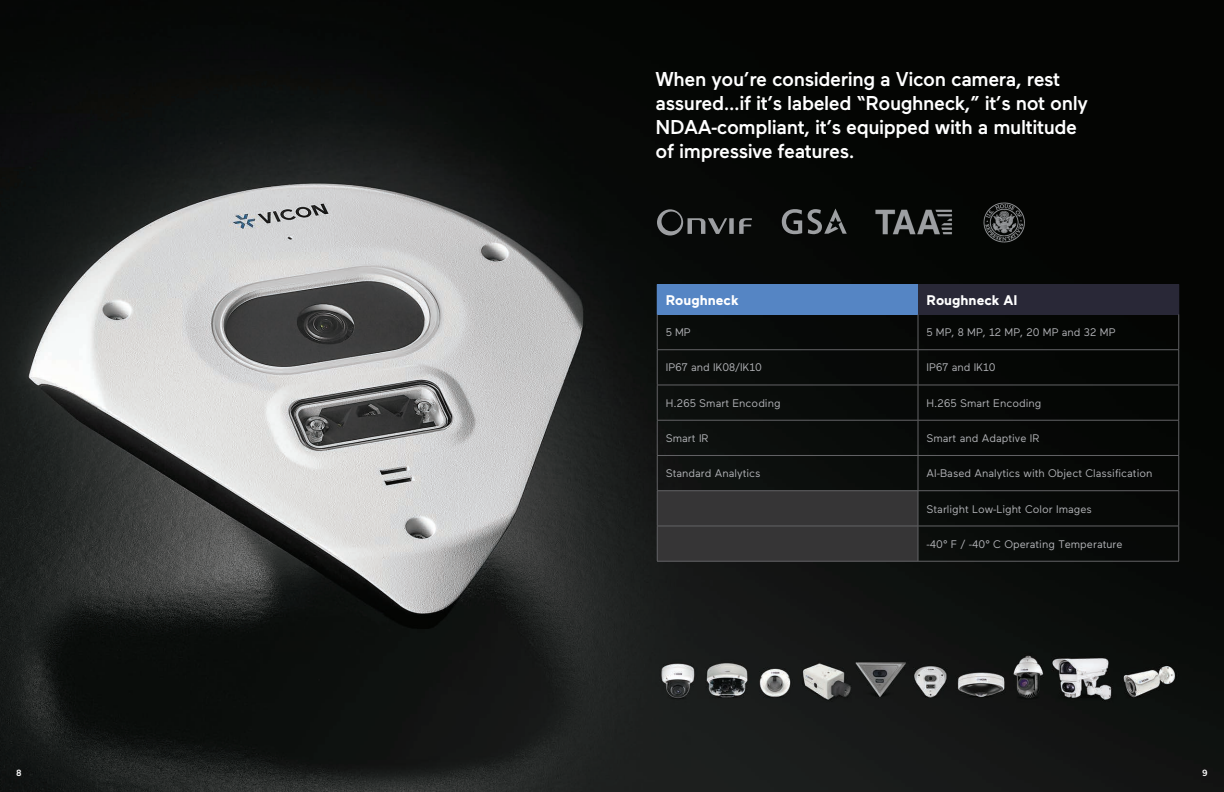
<style>
.page{position:relative;width:1224px;height:792px;background:#fff}
.page>*{position:absolute;margin:0;border:0;box-sizing:border-box;transform-origin:0 0}
.t1{font:500 20px/24px "Maax";letter-spacing:-.02em;color:#fff}
.t2{font:700 14px "Maax";color:#fff}
.t3{font:11px "Maax";color:#b2b3b7}
.t4{font:500 9px "Maax";color:#fff}
</style>
<div class="page">
<img style="left:0;top:0;width:1224px;height:792px">
<div style="left:657px;top:284px;width:261px;height:30px;background:#5585c4"></div>
<div style="left:918px;top:284px;width:261px;height:30px;background:#292837"></div>
<div style="left:658px;top:491px;width:260px;height:70px;background:#363536"></div>
<hr style="left:657px;top:314px;width:1px;height:35px;background:#636366">
<hr style="left:918px;top:314px;width:1px;height:35px;background:#636366">
<hr style="left:1178px;top:314px;width:1px;height:35px;background:#636366">
<hr style="left:657px;top:349px;width:261px;height:1px;background:#636366">
<hr style="left:657px;top:350px;width:1px;height:35px;background:#636366">
<hr style="left:918px;top:349px;width:261px;height:1px;background:#636366">
<hr style="left:918px;top:350px;width:1px;height:35px;background:#636366">
<hr style="left:1178px;top:350px;width:1px;height:35px;background:#636366">
<hr style="left:657px;top:385px;width:261px;height:1px;background:#636366">
<hr style="left:657px;top:385px;width:1px;height:35px;background:#636366">
<hr style="left:918px;top:385px;width:261px;height:1px;background:#636366">
<hr style="left:918px;top:385px;width:1px;height:35px;background:#636366">
<hr style="left:1178px;top:385px;width:1px;height:35px;background:#636366">
<hr style="left:657px;top:420px;width:261px;height:1px;background:#636366">
<hr style="left:657px;top:420px;width:1px;height:35px;background:#636366">
<hr style="left:918px;top:420px;width:261px;height:1px;background:#636366">
<hr style="left:918px;top:420px;width:1px;height:35px;background:#636366">
<hr style="left:1178px;top:420px;width:1px;height:35px;background:#636366">
<hr style="left:657px;top:455px;width:261px;height:1px;background:#636366">
<hr style="left:657px;top:456px;width:1px;height:34px;background:#636366">
<hr style="left:918px;top:455px;width:261px;height:1px;background:#636366">
<hr style="left:918px;top:456px;width:1px;height:34px;background:#636366">
<hr style="left:1178px;top:456px;width:1px;height:34px;background:#636366">
<hr style="left:657px;top:490px;width:261px;height:1px;background:#636366">
<hr style="left:657px;top:491px;width:1px;height:35px;background:#636366">
<hr style="left:918px;top:490px;width:261px;height:1px;background:#636366">
<hr style="left:918px;top:491px;width:1px;height:35px;background:#636366">
<hr style="left:1178px;top:491px;width:1px;height:35px;background:#636366">
<hr style="left:657px;top:526px;width:261px;height:1px;background:#636366">
<hr style="left:657px;top:526px;width:1px;height:35px;background:#636366">
<hr style="left:918px;top:526px;width:261px;height:1px;background:#636366">
<hr style="left:918px;top:526px;width:1px;height:35px;background:#636366">
<hr style="left:1178px;top:526px;width:1px;height:35px;background:#636366">
<hr style="left:657px;top:561px;width:261px;height:1px;background:#636366">
<hr style="left:918px;top:561px;width:261px;height:1px;background:#636366">
<svg style="left:782px;top:209px;width:20px;height:25px"></svg>
<svg style="left:808px;top:209px;width:39px;height:25px"></svg>
<div style="left:729px;top:218px;width:5px;height:16px;background:#9d9fa2"></div>
<svg style="left:657px;top:209px;width:70px;height:27px;background:#2d2f2f"></svg>
<svg style="left:739px;top:218px;width:13px;height:16px"></svg>
<img style="left:865px;top:203px;width:101px;height:41px">
<img style="left:984px;top:203px;width:41px;height:39px">
<p class="t4" style="left:16px;top:767px;width:7px">8</p>
<p class="t1" style="left:656px;top:66px;width:434px">When you’re considering a Vicon camera, rest assured…if it’s labeled “Roughneck,” it’s not only NDAA-compliant, it’s equipped with a multitude of impressive features.</p>
<p class="t2" style="left:666px;top:291px;width:75px">Roughneck</p>
<p class="t2" style="left:926px;top:291px;width:92px">Roughneck AI</p>
<p class="t3" style="left:666px;top:325px;width:26px">5 MP</p>
<p class="t3" style="left:927px;top:325px;width:190px">5 MP, 8 MP, 12 MP, 20 MP and 32 MP</p>
<p class="t3" style="left:666px;top:361px;width:98px">IP67 and IK08/IK10</p>
<p class="t3" style="left:927px;top:361px;width:71px">IP67 and IK10</p>
<p class="t3" style="left:666px;top:396px;width:116px">H.265 Smart Encoding</p>
<p class="t3" style="left:927px;top:396px;width:116px">H.265 Smart Encoding</p>
<p class="t3" style="left:666px;top:431px;width:45px">Smart IR</p>
<p class="t3" style="left:927px;top:431px;width:115px">Smart and Adaptive IR</p>
<p class="t3" style="left:666px;top:466px;width:96px">Standard Analytics</p>
<p class="t3" style="left:927px;top:466px;width:228px">AI-Based Analytics with Object Classification</p>
<p class="t3" style="left:927px;top:502px;width:167px">Starlight Low-Light Color Images</p>
<p class="t3" style="left:927px;top:537px;width:198px">-40° F / -40° C Operating Temperature</p>
<p class="t4" style="left:1202px;top:767px;width:7px">9</p>
</div>
